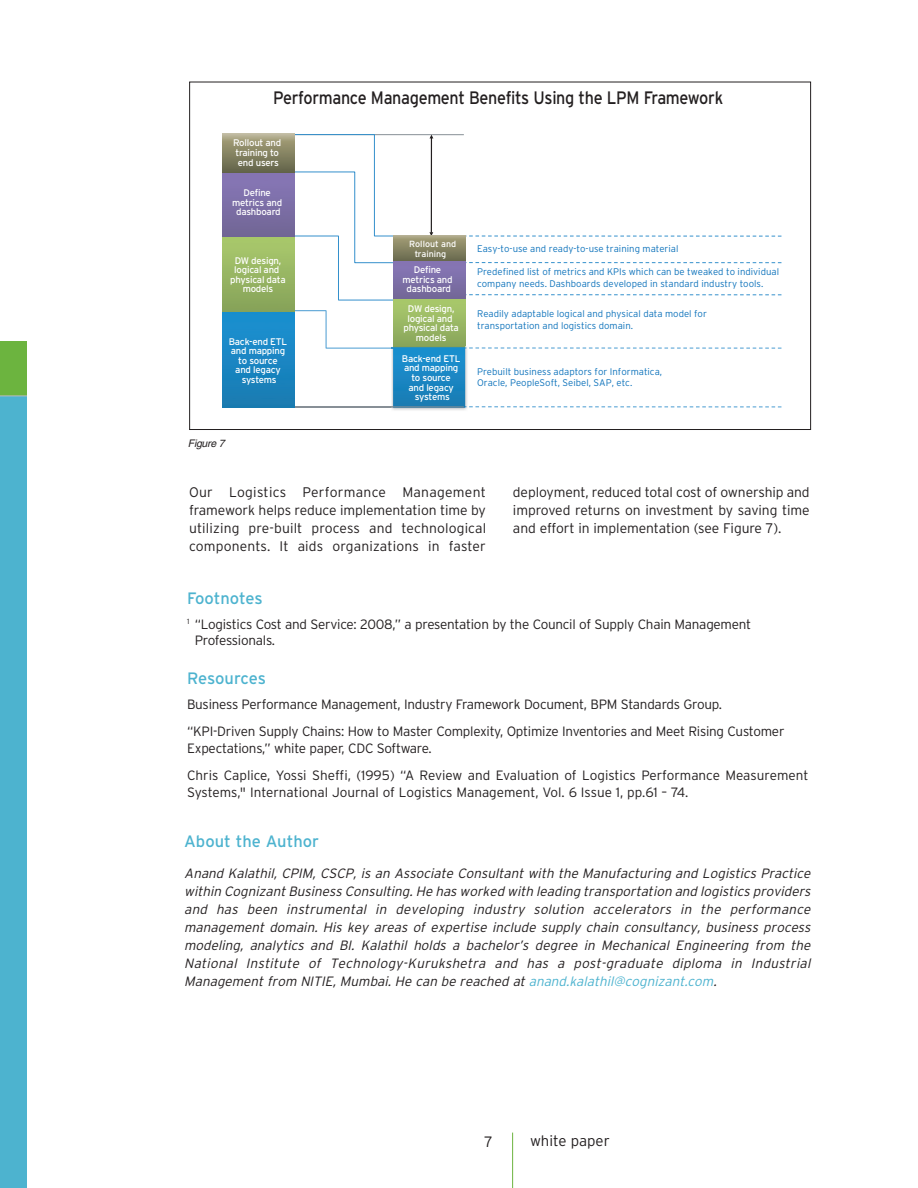
<style>
.page{position:relative;width:918px;height:1188px;background:#fff}
.page>*{position:absolute;margin:0;border:0;box-sizing:border-box;transform-origin:0 0}
.t1{font:18px "Interstate";letter-spacing:-.02em;color:#231f20;scale:.9 1}
.t2{font:16.5px "Interstate";color:#4db3cf}
.t3{font:300 15px "Interstate";color:#231f20}
.t4{font:300 13.8px/18px "Interstate";letter-spacing:-.005em;color:#231f20;text-align:justify}
.t5{font:italic 300 13.5px/18px "Interstate";color:#231f20;text-align:justify}
.t6{font:300 13.5px/27.3px "Interstate";letter-spacing:-.02em;color:#231f20}
.t7{font:300 13.5px "Interstate";color:#231f20}
.t8{font:italic 10.5px "Helvetica";letter-spacing:-.03em;color:#231f20}
.t9{font:300 9.6px/11.6px "Interstate";color:#1074bc}
.t10{font:9.6px/9.6px "Interstate";letter-spacing:-.025em;color:#fff;text-align:center}
.t11{font:8.85px "Interstate";color:#fff}
.s1{color:#4db3cf}
</style>
<div class="page">
<hr style="left:512px;top:1133px;width:1px;height:55px;background:#6cb43f">
<div style="left:0;top:341px;width:27px;height:58px;background:#6cb43f"></div>
<div style="left:0;top:396px;width:27px;height:792px;background:#4db3cf"></div>
<svg style="left:0;top:396px;width:27px;height:1px"></svg>
<hr style="left:223px;top:134px;width:241px;height:1px;background:#878f96">
<svg style="left:465px;top:294px;width:317px;height:1px"></svg>
<svg style="left:465px;top:262px;width:317px;height:1px"></svg>
<svg style="left:465px;top:236px;width:317px;height:1px"></svg>
<svg style="left:294px;top:134px;width:112px;height:167px"></svg>
<div style="left:431px;top:137px;width:1px;height:96px;border:1px solid #231f20"></div>
<img style="left:393px;top:235px;width:72px;height:27px">
<img style="left:393px;top:262px;width:72px;height:37px">
<img style="left:393px;top:299px;width:72px;height:47px">
<img style="left:391px;top:346px;width:79px;height:64px">
<svg style="left:294px;top:310px;width:100px;height:39px"></svg>
<svg style="left:464px;top:406px;width:317px;height:1px"></svg>
<svg style="left:463px;top:348px;width:318px;height:1px"></svg>
<hr style="left:223px;top:406px;width:241px;height:1px;background:#878f96">
<img style="left:222px;top:312px;width:72px;height:96px">
<img style="left:222px;top:237px;width:72px;height:75px">
<img style="left:222px;top:173px;width:72px;height:64px">
<img style="left:222px;top:134px;width:72px;height:39px">
<h1 class="t1" style="left:273px;top:88px;width:502px">Performance Management Benefits Using the LPM Framework</h1>
<p class="t10" style="left:233px;top:138px;width:50px;text-align:left">Rollout and training to end users</p>
<p class="t10" style="left:232px;top:188px;width:52px">Define metrics and dashboard</p>
<p class="t10" style="left:230px;top:256px;width:57px">DW design, logical and physical data models</p>
<p class="t10" style="left:229px;top:336px;width:60px">Back-end ETL and mapping to source<br>and legacy systems</p>
<p class="t8" style="left:188px;top:440px;width:38px">Figure 7</p>
<p class="t11" style="left:409px;top:239px;width:49px">Rollout and</p>
<p class="t11" style="left:415px;top:249px;width:33px">training</p>
<p class="t10" style="left:403px;top:265px;width:52px">Define metrics and dashboard</p>
<p class="t10" style="left:404px;top:304px;width:57px">DW design, logical and physical data models</p>
<p class="t10" style="left:402px;top:354px;width:60px">Back-end ETL and mapping to source<br>and legacy systems</p>
<p class="t9" style="left:477px;top:243px;width:203px">Easy-to-use and ready-to-use training material</p>
<p class="t9" style="left:477px;top:266px;width:303px">Predefined list of metrics and KPIs which can be tweaked to individual company needs. Dashboards developed in standard industry tools.</p>
<p class="t9" style="left:477px;top:308px;width:231px">Readily adaptable logical and physical data model for transportation and logistics domain.</p>
<p class="t9" style="left:477px;top:366px;width:187px">Prebuilt business adaptors for Informatica,<br>Oracle, PeopleSoft, Seibel, SAP, etc.</p>
<p class="t4" style="left:189px;top:483px;width:299px">Our Logistics Performance Management framework helps reduce implementation time by utilizing pre-built process and technological components. It aids organizations in faster</p>
<p class="t4" style="left:513px;top:483px;width:298px">deployment, reduced total cost of ownership and improved returns on investment by saving time and effort in implementation (see Figure 7).</p>
<p class="t2" style="left:187px;top:588px;width:77px">Footnotes</p>
<p class="t6" style="left:195px;top:616px;width:558px;line-height:16.5px;text-indent:-8px"><sup>1</sup> “Logistics Cost and Service: 2008,” a presentation by the Council of Supply Chain Management<br>Professionals.</p>
<p class="t2" style="left:187px;top:669px;width:80px">Resources</p>
<p class="t6" style="left:187px;top:691px;width:599px">Business Performance Management, Industry Framework Document, BPM Standards Group. “KPI-Driven Supply Chains: How to Master Complexity, Optimize Inventories and Meet Rising Customer</p>
<p class="t6" style="left:187px;top:734px;width:623px">Expectations,” white paper, CDC Software.<br>Chris Caplice, Yossi Sheffi, (1995) “A Review and Evaluation of Logistics Performance Measurement</p>
<p class="t7" style="left:187px;top:784px;width:503px">Systems," International Journal of Logistics Management, Vol. 6 Issue 1, pp.61 – 74.</p>
<p class="t2" style="left:184px;top:832px;width:136px">About the Author</p>
<p class="t5" style="left:184px;top:865px;width:630px">Anand Kalathil, CPIM, CSCP, is an Associate Consultant with the Manufacturing and Logistics Practice within Cognizant Business Consulting. He has worked with leading transportation and logistics providers and has been instrumental in developing industry solution accelerators in the performance management domain. His key areas of expertise include supply chain consultancy, business process modeling, analytics and BI. Kalathil holds a bachelor’s degree in Mechanical Engineering from the National Institute of Technology -Kurukshetra and has a post-graduate diploma in Industrial Management from NITIE, Mumbai. He can be reached at <span class="s1">anand.kalathil@cognizant.com</span>.</p>
<p class="t3" style="left:485px;top:1133px;width:10px">7</p>
<p class="t3" style="left:530px;top:1132px;width:81px">white paper</p>
</div>
